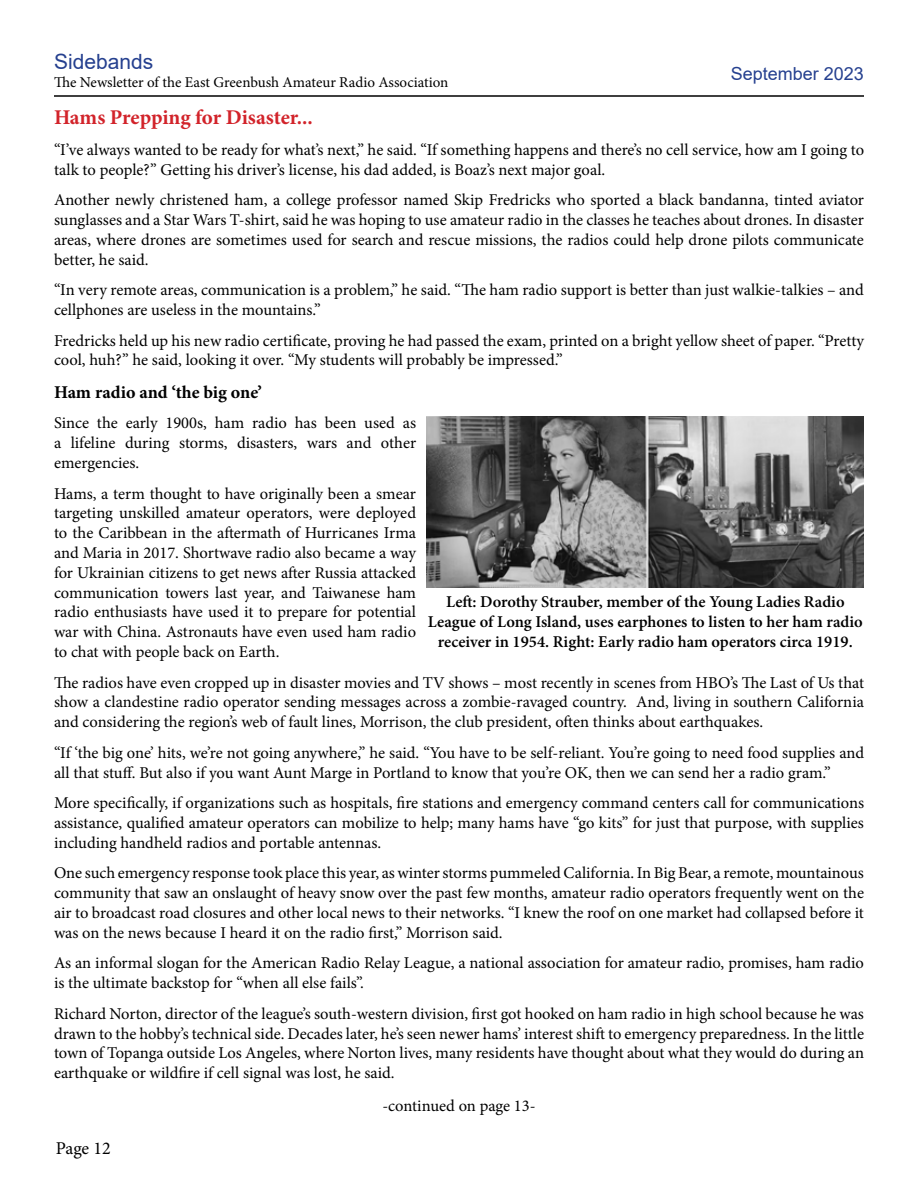
<style>
.page{position:relative;width:918px;height:1188px;background:#fff}
.page>*{position:absolute;margin:0;border:0;box-sizing:border-box;transform-origin:0 0}
.t1{font:700 21px "Minion Pro";letter-spacing:-.005em;color:#d2232a}
.t2{font:21px "Arial";color:#25408f}
.t3{font:700 18px "Minion Pro";color:#000}
.t4{font:18px "Arial";color:#25408f}
.t5{font:18px "Minion Pro";letter-spacing:-.005em;color:#000}
.t6{font:16.5px/19.8px "Minion Pro";color:#000;text-align:justify}
.t7{font:600 16.5px/19.8px "Minion Pro";color:#000;text-align:center}
.t8{font:15px "Minion Pro";letter-spacing:-.005em;color:#000}
</style>
<div class="page">
<hr style="left:54px;top:95px;width:810px;height:2px;background:#000">
<img style="left:427px;top:417px;width:437px;height:171px">
<p class="t2" style="left:54px;top:47px;width:101px">Sidebands</p>
<p class="t8" style="left:54px;top:72px;width:396px">The Newsletter of the East Greenbush Amateur Radio Association</p>
<p class="t4" style="left:731px;top:61px;width:135px">September 2023</p>
<p class="t1" style="left:54px;top:103px;width:260px">Hams Prepping for Disaster...</p>
<p class="t6" style="left:54px;top:140px;width:812px">“I’ve always wanted to be ready for what’s next,” he said. “If something happens and there’s no cell service, how am I going to talk to people?” Getting his driver’s license, his dad added, is Boaz’s next major goal.</p>
<p class="t6" style="left:54px;top:190px;width:812px">Another newly christened ham, a college professor named Skip Fredricks who sported a black bandanna, tinted aviator sunglasses and a Star Wars T-shirt, said he was hoping to use amateur radio in the classes he teaches about drones. In disaster areas, where drones are sometimes used for search and rescue missions, the radios could help drone pilots communicate better, he said.</p>
<p class="t6" style="left:54px;top:280px;width:811px">“In very remote areas, communication is a problem,” he said. “The ham radio support is better than just walkie-talkies – and cellphones are useless in the mountains.”</p>
<p class="t6" style="left:54px;top:331px;width:812px">Fredricks held up his new radio certificate, proving he had passed the exam, printed on a bright yellow sheet of paper. “Pretty cool, huh?” he said, looking it over. “My students will probably be impressed.”</p>
<p class="t3" style="left:54px;top:379px;width:209px">Ham radio and ‘the big one’</p>
<p class="t6" style="left:54px;top:413px;width:364px">Since the early 1900s, ham radio has been used as a lifeline during storms, disasters, wars and other emergencies.</p>
<p class="t6" style="left:54px;top:483px;width:364px">Hams, a term thought to have originally been a smear targeting unskilled amateur operators, were deployed to the Caribbean in the aftermath of Hurricanes Irma and Maria in 2017. Shortwave radio also became a way for Ukrainian citizens to get news after Russia attacked communication towers last year, and Taiwanese ham radio enthusiasts have used it to prepare for potential war with China. Astronauts have even used ham radio to chat with people back on Earth.</p>
<p class="t6" style="left:54px;top:672px;width:812px">The radios have even cropped up in disaster movies and TV shows – most recently in scenes from HBO’s The Last of Us that show a clandestine radio operator sending messages across a zombie-ravaged country. And, living in southern California and considering the region’s web of fault lines, Morrison, the club president, often thinks about earthquakes.</p>
<p class="t6" style="left:54px;top:743px;width:812px">“If ‘the big one’ hits, we’re not going anywhere,” he said. “You have to be self-reliant. You’re going to need food supplies and all that stuff. But also if you want Aunt Marge in Portland to know that you’re OK, then we can send her a radio gram.”</p>
<p class="t6" style="left:54px;top:793px;width:812px">More specifically, if organizations such as hospitals, fire stations and emergency command centers call for communications assistance, qualified amateur operators can mobilize to help; many hams have “go kits” for just that purpose, with supplies including handheld radios and portable antennas.</p>
<p class="t6" style="left:54px;top:863px;width:812px">One such emergency response took place this year, as winter storms pummeled California. In Big Bear, a remote, mountainous community that saw an onslaught of heavy snow over the past few months, amateur radio operators frequently went on the air to broadcast road closures and other local news to their networks. “I knew the roof on one market had collapsed before it was on the news because I heard it on the radio first,” Morrison said.</p>
<p class="t6" style="left:54px;top:953px;width:812px">As an informal slogan for the American Radio Relay League, a national association for amateur radio, promises, ham radio is the ultimate backstop for “when all else fails”.</p>
<p class="t6" style="left:54px;top:1004px;width:812px">Richard Norton, director of the league’s south-western division, first got hooked on ham radio in high school because he was drawn to the hobby’s technical side. Decades later, he’s seen newer hams’ interest shift to emergency preparedness. In the little town of Topanga outside Los Angeles, where Norton lives, many residents have thought about what they would do during an earthquake or wildfire if cell signal was lost, he said.</p>
<p class="t6" style="left:382px;top:1096px;width:155px">-continued on page 13-</p>
<p class="t7" style="left:428px;top:592px;width:436px">Left: Dorothy Strauber, member of the Young Ladies Radio<br>League of Long Island, uses earphones to listen to her ham radio receiver in 1954. Right: Early radio ham operators circa 1919.</p>
<p class="t5" style="left:56px;top:1136px;width:56px">Page 12</p>
</div>
